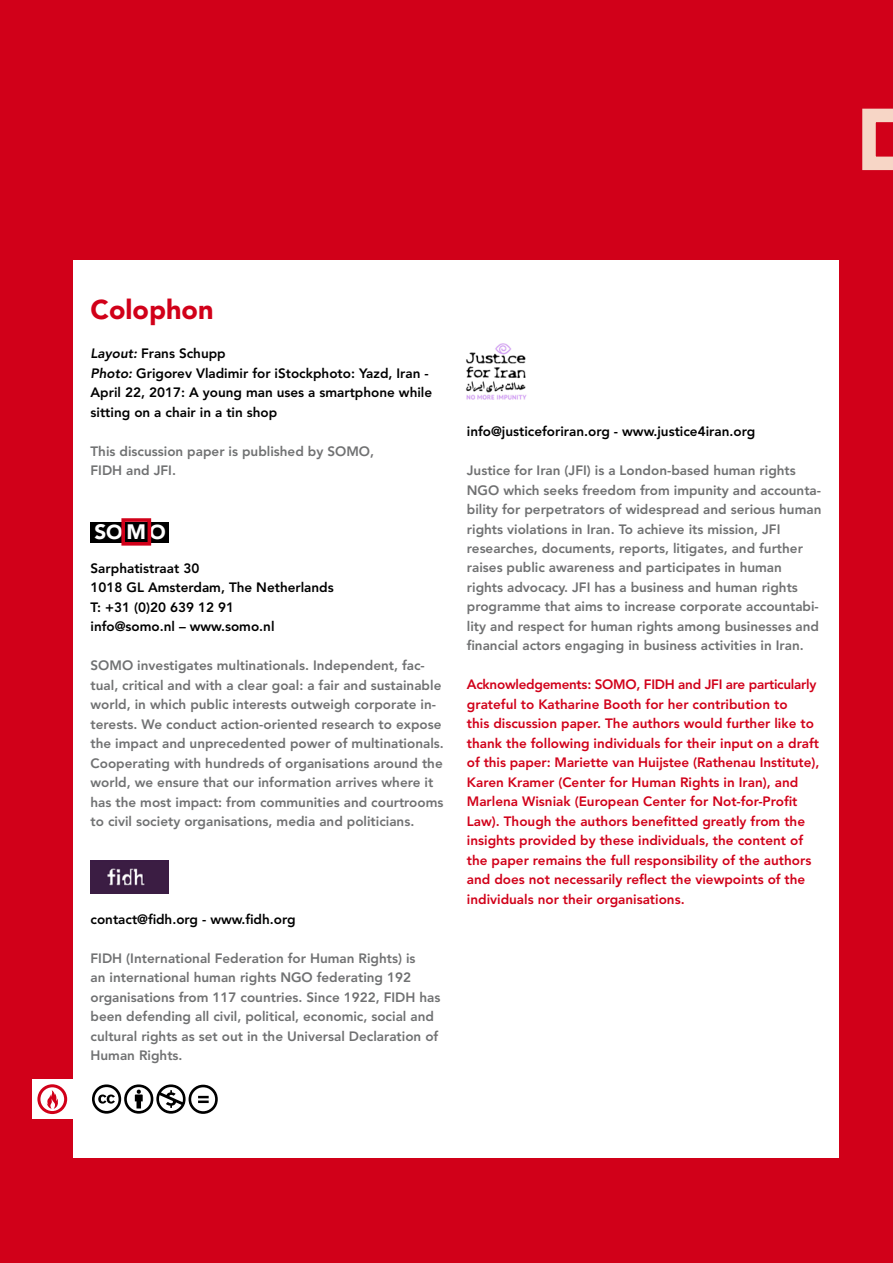
<style>
.page{position:relative;width:893px;height:1263px;background:#d10019}
.page>*{position:absolute;margin:0;border:0;box-sizing:border-box;transform-origin:0 0}
.t1{font:900 27px "Avenir LT Std";color:#d10019}
.t2{font:900 20.7px "Avenir LT Std";color:#fff}
.t3{font:800 13.5px/19.5px "Avenir LT Std";color:#707172}
.t4{font:800 13.5px/19.5px "Avenir LT Std";color:#d10019}
.t5{font:800 13.5px/19.5px "Avenir LT Std";color:#000}
.s1{font-style:italic}
.s2{font-size:19.95px}
</style>
<div class="page">
<svg style="left:862px;top:109px;width:31px;height:61px"></svg>
<div style="left:74px;top:261px;width:765px;height:897px;background:#fff"></div>
<div style="left:91px;top:522px;width:78px;height:20px;background:#000"></div>
<div style="left:121px;top:518px;width:30px;height:28px;border:4px solid #d10019"></div>
<img style="left:91px;top:860px;width:78px;height:34px">
<img style="left:466px;top:343px;width:61px;height:57px">
<div style="left:33px;top:1080px;width:42px;height:39px;background:#fff"></div>
<svg style="left:92px;top:1084px;width:126px;height:30px"></svg>
<svg style="left:37px;top:1084px;width:30px;height:30px"></svg>
<h1 class="t1" style="left:91px;top:293px;width:124px">Colophon</h1>
<p class="t5" style="left:91px;top:344px;width:343px"><span class="s1">Layout:</span> Frans Schupp<br><span class="s1">Photo:</span> Grigorev Vladimir for iStockphoto: Yazd, Iran - April 22, 2017: A young man uses a smartphone while sitting on a chair in a tin shop</p>
<p class="t3" style="left:91px;top:441px;width:285px">This discussion paper is published by SOMO,<br>FIDH and JFI.</p>
<h2 class="t2" style="left:91px;top:520px;width:77px"><sub>,</sub>S<span class="s2">O</span> M <span class="s2">O</span></h2>
<p class="t5" style="left:91px;top:558px;width:245px">Sarphatistraat 30<br>1018 GL Amsterdam, The Netherlands<br>T: +31 (0)20 639 12 91<br>info@somo.nl – www.somo.nl</p>
<p class="t3" style="left:91px;top:656px;width:355px">SOMO investigates multinationals. Independent, fac&shy;tual, critical and with a clear goal: a fair and sustainable world, in which public interests outweigh corporate in&shy;terests. We conduct action-oriented research to expose the impact and unprecedented power of multinationals.<br>Cooperating with hundreds of organisations around the world, we ensure that our information arrives where it has the most impact: from communities and courtrooms to civil society organisations, media and politicians.</p>
<p class="t5" style="left:91px;top:909px;width:207px">contact@fidh.org - www.fidh.org</p>
<p class="t3" style="left:91px;top:948px;width:351px">FIDH (International Federation for Human Rights) is<br>an international human rights NGO federating 192 organisations from 117 countries. Since 1922, FIDH has been defending all civil, political, economic, social and cultural rights as set out in the Universal Declaration of Human Rights.</p>
<p class="t5" style="left:467px;top:422px;width:290px">info@justiceforiran.org - www.justice4iran.org</p>
<p class="t3" style="left:467px;top:461px;width:356px">Justice for Iran (JFI) is a London-based human rights NGO which seeks freedom from impunity and accounta&shy;bility for perpetrators of widespread and serious human rights violations in Iran. To achieve its mission, JFI researches, documents, reports, litigates, and further raises public awareness and participates in human rights advocacy. JFI has a business and human rights programme that aims to increase corporate accountabi&shy;lity and respect for human rights among businesses and financial actors engaging in business activities in Iran.</p>
<p class="t4" style="left:467px;top:675px;width:354px">Acknowledgements: SOMO, FIDH and JFI are particularly grateful to Katharine Booth for her contribution to<br>this discussion paper. The authors would further like to thank the following individuals for their input on a draft of this paper: Mariette van Huijstee (Rathenau Institute), Karen Kramer (Center for Human Rights in Iran), and Marlena Wisniak (European Center for Not-for-Profit Law). Though the authors benefitted greatly from the insights provided by these individuals, the content of the paper remains the full responsibility of the authors and does not necessarily reflect the viewpoints of the individuals nor their organisations.</p>
</div>
